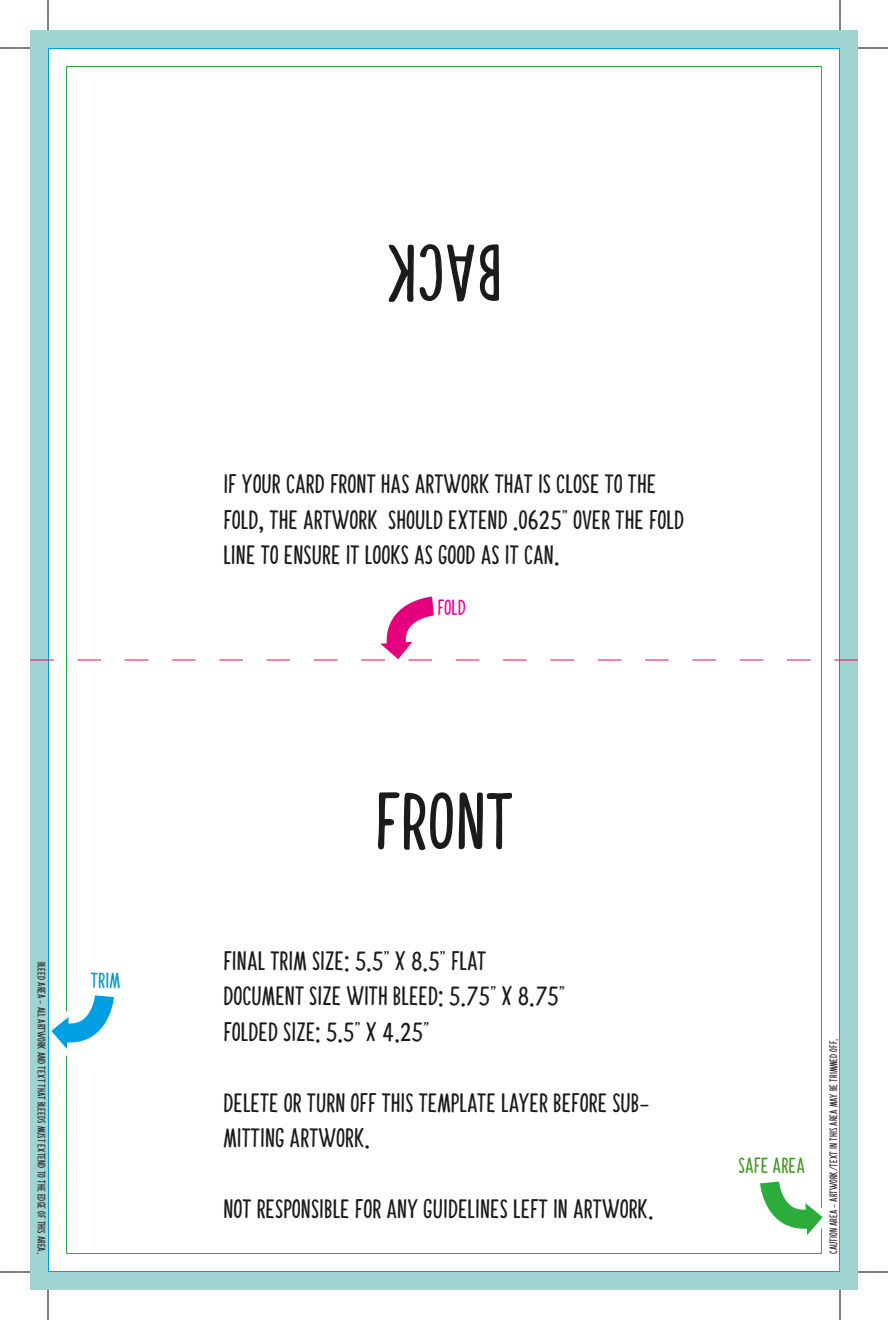
<style>
.page{position:relative;width:888px;height:1320px;background:#fff}
.page>*{position:absolute;margin:0;border:0;box-sizing:border-box;transform-origin:0 0}
.t1{font:88.8px "Inkston Sans";color:#1c1b1a}
.t2{font:29.6px/35.4px "Inkston Sans";color:#1c1b1a}
.t3{font:24px "Inkston Sans";color:#439a22}
.t4{font:24px "Inkston Sans";color:#009acf}
.t5{font:24px "Inkston Sans";color:#ee009d}
.t6{font:12px "Inkston Sans";color:#1c1b1a}
</style>
<div class="page">
<div style="left:30px;top:30px;width:828px;height:1260px;background:#9fd4d2"></div>
<div style="left:48px;top:48px;width:792px;height:1224px;background:#fff;border:1px solid #009fe3"></div>
<svg style="left:760px;top:1182px;width:63px;height:53px"></svg>
<svg style="left:51px;top:995px;width:63px;height:54px"></svg>
<svg style="left:30px;top:597px;width:828px;height:64px"></svg>
<hr style="left:0;top:48px;width:30px;height:1px;background:#000">
<hr style="left:858px;top:48px;width:30px;height:1px;background:#000">
<hr style="left:0;top:1272px;width:30px;height:1px;background:#000">
<hr style="left:858px;top:1272px;width:30px;height:1px;background:#000">
<hr style="left:48px;top:0;width:1px;height:30px;background:#000">
<hr style="left:48px;top:1290px;width:1px;height:30px;background:#000">
<hr style="left:840px;top:0;width:1px;height:30px;background:#000">
<hr style="left:840px;top:1290px;width:1px;height:30px;background:#000">
<p class="t6" style="left:49px;top:962px;width:294px;rotate:90deg">BLEED AREA - ALL ARTWORK AND TEXT THAT BLEEDS MUST EXTEND TO THE EDGE OF THIS AREA.</p>
<p class="t4" style="left:91px;top:965px;width:31px">TRIM</p>
<h1 class="t1" style="left:502px;top:331px;width:118px;rotate:-180deg">BACK</h1>
<p class="t2" style="left:223px;top:464px;width:462px">IF YOUR CARD FRONT HAS ARTWORK THAT IS CLOSE TO THE<br>FOLD, THE ARTWORK SHOULD EXTEND .0625” OVER THE FOLD<br>LINE TO ENSURE IT LOOKS AS GOOD AS IT CAN.</p>
<p class="t5" style="left:437px;top:592px;width:30px">FOLD</p>
<h1 class="t1" style="left:375px;top:763px;width:140px">FRONT</h1>
<p class="t2" style="left:223px;top:941px;width:343px">FINAL TRIM SIZE: 5.5” X 8.5” FLAT<br>DOCUMENT SIZE WITH BLEED: 5.75” X 8.75”<br>FOLDED SIZE: 5.5” X 4.25”</p>
<p class="t2" style="left:223px;top:1083px;width:428px">DELETE OR TURN OFF THIS TEMPLATE LAYER BEFORE SUB-<br>MITTING ARTWORK.</p>
<p class="t2" style="left:223px;top:1189px;width:432px">NOT RESPONSIBLE FOR ANY GUIDELINES LEFT IN ARTWORK.</p>
<p class="t3" style="left:738px;top:1150px;width:68px">SAFE AREA</p>
<p class="t6" style="left:826px;top:1254px;width:217px;rotate:-90deg">CAUTION AREA - ARTWORK/TEXT IN THIS AREA MAY BE TRIMMED OFF.</p>
</div>
